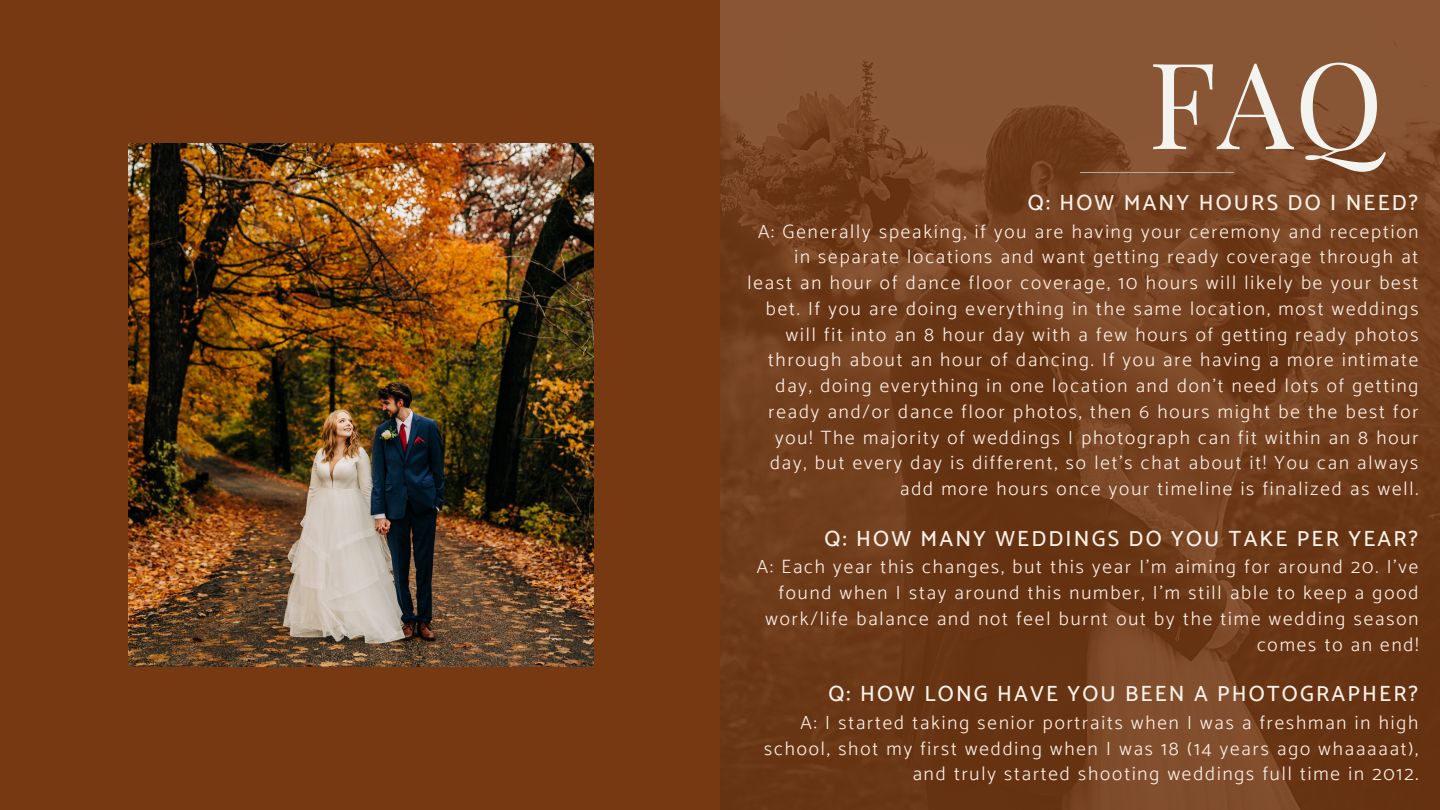
<style>
.page{position:relative;width:1440px;height:810px;background:#763912}
.page>*{position:absolute;margin:0;border:0;box-sizing:border-box;transform-origin:0 0}
.t1{font:120px "Playfair Display";color:#f3f4f0}
.t2{font:500 22px "Catamaran";letter-spacing:.1em;color:#fdf2e8}
.t3{font:300 19.2px/25.8px "Catamaran";letter-spacing:.1em;color:#fdf2e8;text-align:right}
</style>
<div class="page">
<img style="left:720px;top:0;width:720px;height:810px">
<img style="left:128px;top:143px;width:465px;height:524px">
<hr style="left:1080px;top:172px;width:154px;height:1px;background:#a7adad">
<h1 class="t1" style="left:1148px;top:19px;width:237px">FAQ</h1>
<p class="t2" style="left:1028px;top:189px;width:392px">Q: HOW MANY HOURS DO I NEED?</p>
<p class="t3" style="left:748px;top:218px;width:672px">A: Generally speaking, if you are having your ceremony and reception in separate locations and want getting ready coverage through at least an hour of dance floor coverage, 10 hours will likely be your best bet. If you are doing everything in the same location, most weddings will fit into an 8 hour day with a few hours of getting ready photos through about an hour of dancing. If you are having a more intimate day, doing everything in one location and don't need lots of getting ready and/or dance floor photos, then 6 hours might be the best for you! The majority of weddings I photograph can fit within an 8 hour day, but every day is different, so let's chat about it! You can always add more hours once your timeline is finalized as well.</p>
<p class="t2" style="left:825px;top:525px;width:595px">Q: HOW MANY WEDDINGS DO YOU TAKE PER YEAR?</p>
<p class="t3" style="left:757px;top:554px;width:663px">A: Each year this changes, but this year I’m aiming for around 20. I've found when I stay around this number, I'm still able to keep a good work/life balance and not feel burnt out by the time wedding season comes to an end!</p>
<p class="t2" style="left:828px;top:681px;width:591px">Q: HOW LONG HAVE YOU BEEN A PHOTOGRAPHER?</p>
<p class="t3" style="left:764px;top:709px;width:656px">A: I started taking senior portraits when I was a freshman in high school, shot my first wedding when I was 18 (14 years ago whaaaaat), and truly started shooting weddings full time in 2012.</p>
</div>
